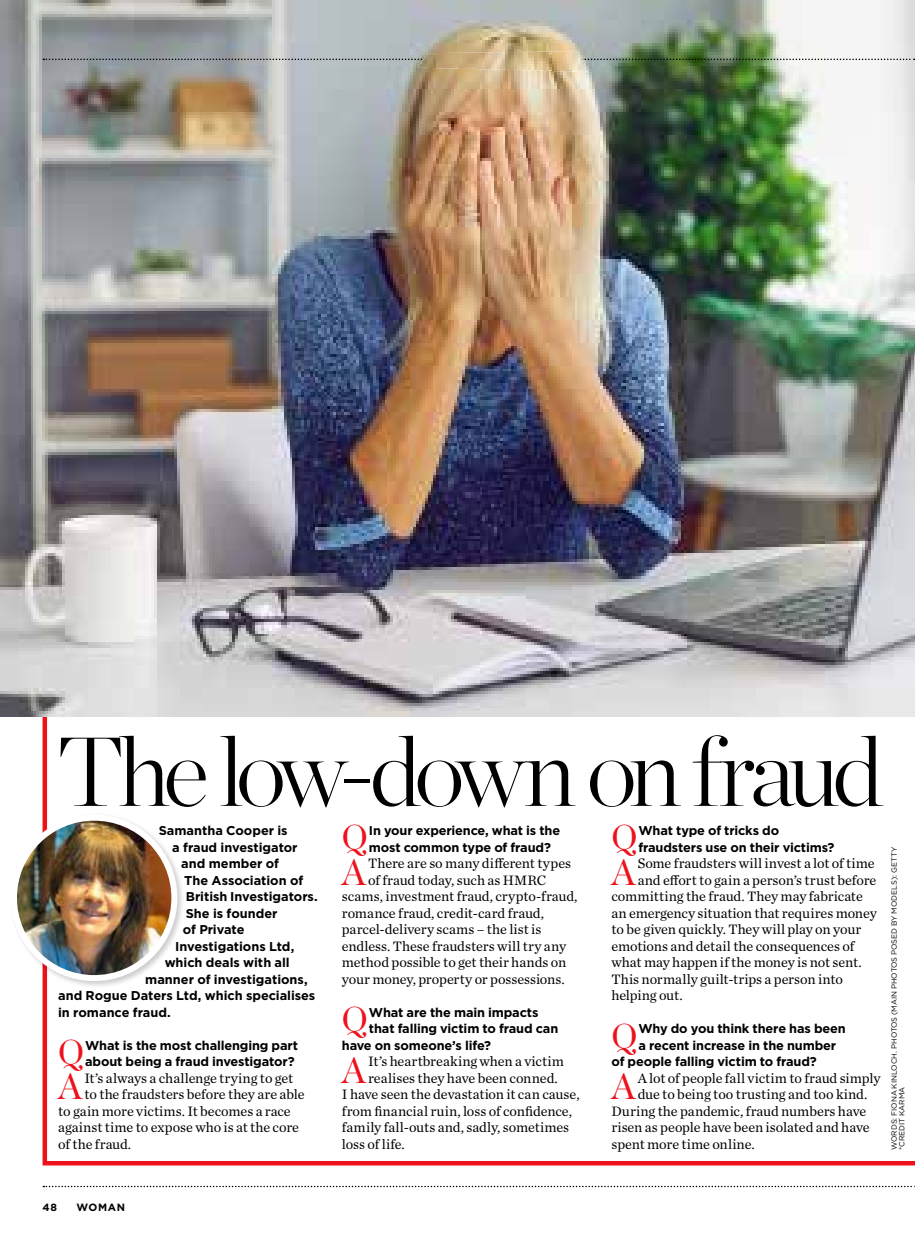
<style>
.page{position:relative;width:915px;height:1234px;background:#fff}
.page>*{position:absolute;margin:0;border:0;box-sizing:border-box;transform-origin:0 0}
.t1{font:200 97.8px "Chronicle Display";letter-spacing:-.075em;color:#000}
.t2{font:36px "Chronicle Display";color:#ed111c}
.t3{font:34.35px "Chronicle Display";color:#ed111c}
.t4{font:14.25px "Chronicle Text G1";letter-spacing:-.005em;color:#000}
.t5{font:700 12.75px/16.5px "Gotham";letter-spacing:-.01em;color:#000}
.t6{font:700 10.5px "Gotham";letter-spacing:.06em;color:#000}
.t7{font:7.5px/7.5px "Gotham";color:#000}
</style>
<div class="page">
<svg style="left:43px;top:716px;width:871px;height:449px"></svg>
<img style="left:0;top:0;width:914px;height:716px">
<svg style="left:43px;top:1185px;width:872px;height:1px"></svg>
<img style="left:867px;top:610px;width:47px;height:340px">
<svg style="left:43px;top:51px;width:871px;height:21px;background:#9da89f"></svg>
<img style="left:417px;top:51px;width:170px;height:21px">
<div style="left:9px;top:812px;width:176px;height:177px;background:#000;opacity:.2"></div>
<img style="left:14px;top:817px;width:160px;height:160px;border-radius:80px">
<div style="left:11px;top:814px;width:166px;height:166px;border:6px solid #fff;border-radius:50%"></div>
<h1 class="t1" style="left:57px;top:697px;width:828px">The low-down on fraud</h1>
<p class="t5" style="left:159px;top:822px;width:130px">Samantha Cooper is</p>
<p class="t5" style="left:172px;top:838px;width:127px">a fraud investigator</p>
<p class="t5" style="left:181px;top:855px;width:99px">and member of</p>
<p class="t5" style="left:184px;top:871px;width:120px">The Association of</p>
<p class="t5" style="left:186px;top:888px;width:133px">British Investigators.</p>
<p class="t5" style="left:186px;top:904px;width:93px">She is founder</p>
<p class="t5" style="left:183px;top:921px;width:63px">of Private</p>
<p class="t5" style="left:175px;top:937px;width:120px">Investigations Ltd,</p>
<p class="t5" style="left:165px;top:954px;width:126px">which deals with all</p>
<p class="t5" style="left:145px;top:970px;width:164px">manner of investigations,</p>
<p class="t5" style="left:58px;top:987px;width:258px">and Rogue Daters Ltd, which specialises</p>
<p class="t5" style="left:58px;top:1003px;width:114px">in romance fraud.</p>
<h3 class="t3" style="left:58px;top:1025px;width:27px">Q</h3>
<p class="t5" style="left:85px;top:1036px;width:214px">What is the most challenging part about being a fraud investigator?</p>
<h2 class="t2" style="left:58px;top:1058px;width:26px">A</h2>
<p class="t4" style="left:84px;top:1067px;width:210px">It’s always a challenge trying to get</p>
<p class="t4" style="left:84px;top:1083px;width:222px">to the fraudsters before they are able</p>
<p class="t4" style="left:58px;top:1100px;width:234px">to gain more victims. It becomes a race</p>
<p class="t4" style="left:58px;top:1116px;width:242px">against time to expose who is at the core</p>
<p class="t4" style="left:58px;top:1133px;width:75px">of the fraud.</p>
<p class="t6" style="left:43px;top:1199px;width:16px">48</p>
<p class="t6" style="left:77px;top:1199px;width:50px">WOMAN</p>
<h3 class="t3" style="left:342px;top:810px;width:27px">Q</h3>
<p class="t5" style="left:369px;top:822px;width:193px">In your experience, what is the most common type of fraud?</p>
<h2 class="t2" style="left:342px;top:844px;width:26px">A</h2>
<p class="t4" style="left:368px;top:852px;width:204px">There are so many different types</p>
<p class="t4" style="left:368px;top:869px;width:179px">of fraud today, such as HMRC</p>
<p class="t4" style="left:342px;top:885px;width:237px">scams, investment fraud, crypto-fraud,</p>
<p class="t4" style="left:342px;top:902px;width:204px">romance fraud, credit-card fraud,</p>
<p class="t4" style="left:342px;top:918px;width:201px">parcel-delivery scams – the list is</p>
<p class="t4" style="left:342px;top:935px;width:226px">endless. These fraudsters will try any</p>
<p class="t4" style="left:342px;top:951px;width:226px">method possible to get their hands on</p>
<p class="t4" style="left:342px;top:968px;width:224px">your money, property or possessions.</p>
<h3 class="t3" style="left:342px;top:992px;width:27px">Q</h3>
<p class="t5" style="left:369px;top:1003px;width:171px">What are the main impacts</p>
<p class="t5" style="left:369px;top:1020px;width:191px">that falling victim to fraud can</p>
<p class="t5" style="left:342px;top:1036px;width:151px">have on someone’s life?</p>
<h2 class="t2" style="left:342px;top:1042px;width:26px">A</h2>
<p class="t4" style="left:368px;top:1050px;width:197px">It’s heartbreaking when a victim</p>
<p class="t4" style="left:368px;top:1067px;width:191px">realises they have been conned.</p>
<p class="t4" style="left:342px;top:1083px;width:239px">I have seen the devastation it can cause,</p>
<p class="t4" style="left:342px;top:1100px;width:231px">from financial ruin, loss of confidence,</p>
<p class="t4" style="left:342px;top:1116px;width:229px">family fall-outs and, sadly, sometimes</p>
<p class="t4" style="left:342px;top:1133px;width:64px">loss of life.</p>
<h3 class="t3" style="left:611px;top:810px;width:27px">Q</h3>
<p class="t5" style="left:638px;top:822px;width:197px">What type of tricks do fraudsters use on their victims?</p>
<h2 class="t2" style="left:611px;top:844px;width:26px">A</h2>
<p class="t4" style="left:637px;top:852px;width:238px">Some fraudsters will invest a lot of time</p>
<p class="t4" style="left:637px;top:869px;width:240px">and effort to gain a person’s trust before</p>
<p class="t4" style="left:611px;top:885px;width:253px">committing the fraud. They may fabricate</p>
<p class="t4" style="left:611px;top:902px;width:267px">an emergency situation that requires money</p>
<p class="t4" style="left:611px;top:918px;width:251px">to be given quickly. They will play on your</p>
<p class="t4" style="left:611px;top:935px;width:244px">emotions and detail the consequences of</p>
<p class="t4" style="left:611px;top:951px;width:252px">what may happen if the money is not sent.</p>
<p class="t4" style="left:611px;top:968px;width:233px">This normally guilt-trips a person into</p>
<p class="t4" style="left:611px;top:984px;width:73px">helping out.</p>
<h3 class="t3" style="left:611px;top:1008px;width:27px">Q</h3>
<p class="t5" style="left:638px;top:1020px;width:209px">Why do you think there has been</p>
<p class="t5" style="left:638px;top:1036px;width:199px">a recent increase in the number</p>
<p class="t5" style="left:611px;top:1053px;width:207px">of people falling victim to fraud?</p>
<h2 class="t2" style="left:611px;top:1058px;width:26px">A</h2>
<p class="t4" style="left:637px;top:1067px;width:244px">A lot of people fall victim to fraud simply</p>
<p class="t4" style="left:637px;top:1083px;width:231px">due to being too trusting and too kind.</p>
<p class="t4" style="left:611px;top:1100px;width:256px">During the pandemic, fraud numbers have</p>
<p class="t4" style="left:611px;top:1116px;width:260px">risen as people have been isolated and have</p>
<p class="t4" style="left:611px;top:1133px;width:145px">spent more time online.</p>
<p class="t7" style="left:889px;top:1149px;width:305px;rotate:-90deg">WORDS: FIONA KINLOCH. PHOTOS (MAIN PHOTOS POSED BY MODELS): GETTY *CREDIT KARMA</p>
</div>
